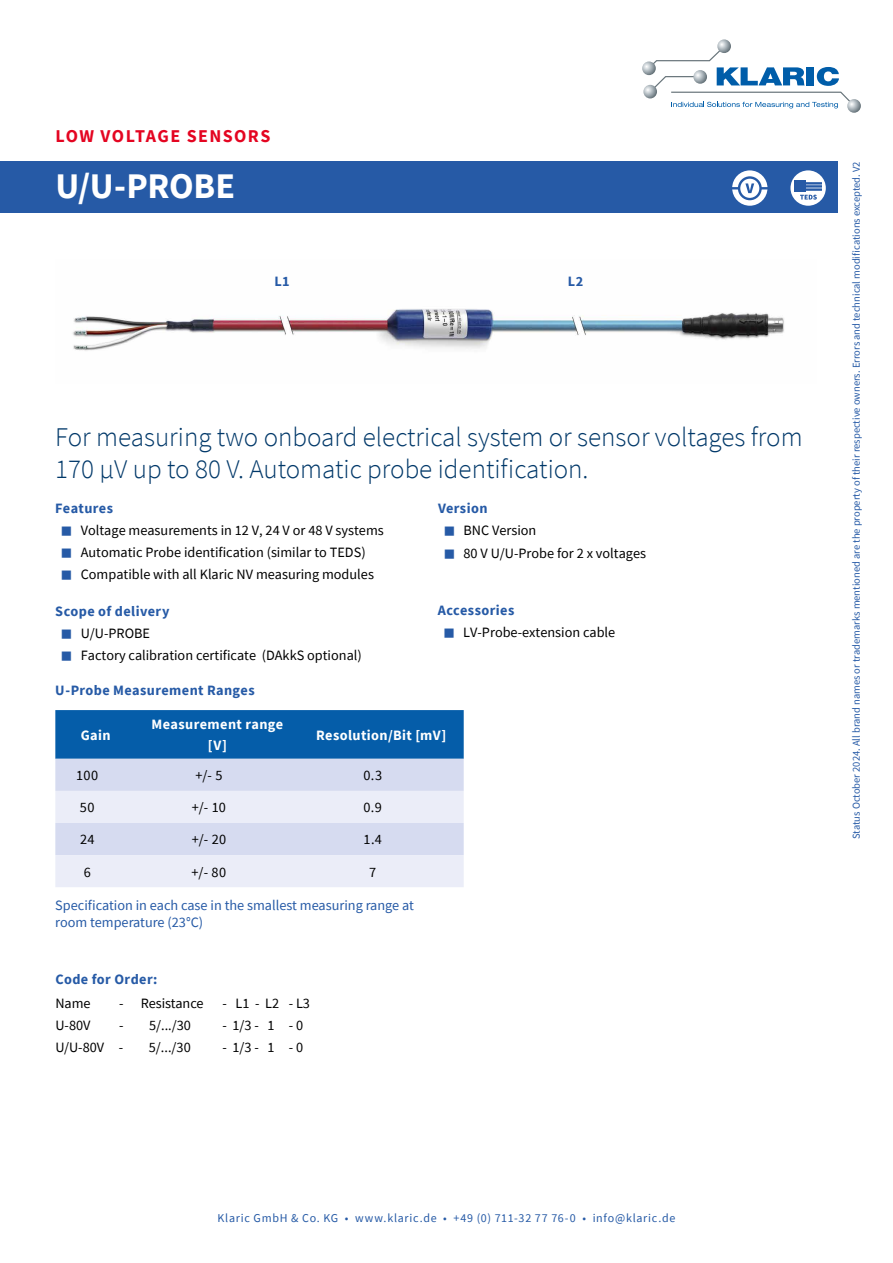
<style>
.page{position:relative;width:893px;height:1263px;background:#fff}
.page>*{position:absolute;margin:0;border:0;box-sizing:border-box;transform-origin:0 0}
.t1{font:700 36px "Source Sans Pro";letter-spacing:-.005em;color:#fff}
.t2{font:300 27px/32.4px "Source Sans Pro";color:#003869}
.t3{font:700 18px "Source Sans Pro";letter-spacing:.08em;color:#e40521}
.t4{font:14.25px "Source Sans Pro";color:#000}
.t5{font:700 14.25px "Source Sans Pro";letter-spacing:.03em;color:#265aa6}
.t6{font:14.25px/16.5px "Source Sans Pro";color:#265aa6}
.t7{font:700 14.25px/21px "Source Sans Pro";letter-spacing:.03em;color:#fff;text-align:center}
.t8{font:12px "Source Sans Pro";letter-spacing:.06em;color:#265aa6}
.t9{font:10.5px "Source Sans Pro";color:#265aa6}
.s1{font-size:11.25px;color:#265aa6}
</style>
<div class="page">
<svg style="left:642px;top:61px;width:14px;height:14px"></svg>
<svg style="left:643px;top:85px;width:14px;height:13px"></svg>
<svg style="left:717px;top:39px;width:14px;height:14px"></svg>
<svg style="left:847px;top:99px;width:14px;height:14px"></svg>
<svg style="left:647px;top:45px;width:209px;height:63px"></svg>
<div style="left:0;top:161px;width:838px;height:51px;background:#265aa6"></div>
<img style="left:72px;top:309px;width:712px;height:42px">
<svg style="left:55px;top:710px;width:409px;height:177px;background:#a4bfdf"></svg>
<svg style="left:789px;top:169px;width:39px;height:39px"></svg>
<div style="left:787px;top:167px;width:42px;height:42px;border:4px solid #265aa6;border-radius:50%"></div>
<hr style="left:804px;top:182px;width:18px;height:3px;background:#265aa6">
<hr style="left:804px;top:185px;width:18px;height:3px;background:#265aa6">
<hr style="left:804px;top:188px;width:18px;height:3px;background:#265aa6">
<div style="left:794px;top:180px;width:12px;height:12px;background:#265aa6"></div>
<svg style="left:800px;top:195px;width:17px;height:5px"></svg>
<svg style="left:730px;top:169px;width:39px;height:39px"></svg>
<div style="left:728px;top:167px;width:43px;height:42px;border:4px solid #265aa6;border-radius:50%"></div>
<hr style="left:730px;top:187px;width:40px;height:2px;background:#265aa6">
<svg style="left:739px;top:177px;width:21px;height:22px"></svg>
<div style="left:738px;top:176px;width:24px;height:24px;border:2px solid #265aa6;border-radius:50%"></div>
<svg style="left:745px;top:183px;width:9px;height:10px"></svg>
<p class="t3" style="left:55px;top:124px;width:217px">LOW VOLTAGE SENSORS</p>
<h1 class="t1" style="left:55px;top:162px;width:181px">U/U-PROBE</h1>
<p class="t5" style="left:274px;top:272px;width:17px">L1</p>
<p class="t5" style="left:568px;top:272px;width:17px">L2</p>
<h2 class="t2" style="left:55px;top:420px;width:749px">For measuring two onboard electrical system or sensor voltages from<br>170 µV up to 80 V. Automatic probe identification.</h2>
<p class="t5" style="left:55px;top:498px;width:59px">Features</p>
<p class="t4" style="left:62px;top:521px;width:324px"><span class="s1">■</span> Voltage measurements in 12 V, 24 V or 48 V systems</p>
<p class="t4" style="left:62px;top:543px;width:305px"><span class="s1">■</span> Automatic Probe identification (similar to TEDS)</p>
<p class="t4" style="left:62px;top:566px;width:314px"><span class="s1">■</span> Compatible with all Klaric NV measuring modules</p>
<p class="t5" style="left:55px;top:601px;width:116px">Scope of delivery</p>
<p class="t4" style="left:62px;top:624px;width:90px"><span class="s1">■</span> U/U-PROBE</p>
<p class="t4" style="left:62px;top:646px;width:302px"><span class="s1">■</span> Factory calibration certificate (DAkkS optional)</p>
<p class="t5" style="left:438px;top:499px;width:51px">Version</p>
<p class="t4" style="left:444px;top:522px;width:94px"><span class="s1">■</span> BNC Version</p>
<p class="t4" style="left:444px;top:544px;width:203px"><span class="s1">■</span> 80 V U/U-Probe for 2 x voltages</p>
<p class="t5" style="left:438px;top:600px;width:78px">Accessories</p>
<p class="t4" style="left:444px;top:623px;width:173px"><span class="s1">■</span> LV-Probe-extension cable</p>
<p class="t5" style="left:55px;top:680px;width:201px">U-Probe Measurement Ranges</p>
<p class="t7" style="left:81px;top:724px;width:31px">Gain</p>
<p class="t7" style="left:152px;top:714px;width:133px">Measurement range [V]</p>
<p class="t7" style="left:316px;top:724px;width:132px">Resolution/Bit [mV]</p>
<p class="t4" style="left:76px;top:766px;width:24px">100</p>
<p class="t4" style="left:195px;top:766px;width:28px">+/- 5</p>
<p class="t4" style="left:363px;top:766px;width:20px">0.3</p>
<p class="t4" style="left:80px;top:798px;width:16px">50</p>
<p class="t4" style="left:192px;top:798px;width:36px">+/- 10</p>
<p class="t4" style="left:363px;top:798px;width:20px">0.9</p>
<p class="t4" style="left:80px;top:831px;width:16px">24</p>
<p class="t4" style="left:192px;top:831px;width:36px">+/- 20</p>
<p class="t4" style="left:363px;top:831px;width:20px">1.4</p>
<p class="t4" style="left:84px;top:863px;width:9px">6</p>
<p class="t4" style="left:192px;top:863px;width:36px">+/- 80</p>
<p class="t4" style="left:369px;top:863px;width:9px">7</p>
<p class="t6" style="left:55px;top:897px;width:360px">Specification in each case in the smallest measuring range at room temperature (23°C)</p>
<p class="t5" style="left:55px;top:969px;width:104px">Code for Order:</p>
<p class="t4" style="left:55px;top:994px;width:37px">Name</p>
<p class="t4" style="left:119px;top:994px;width:86px">- Resistance</p>
<p class="t4" style="left:222px;top:994px;width:89px">- L1 - L2 - L3</p>
<p class="t4" style="left:55px;top:1016px;width:37px">U-80V</p>
<p class="t4" style="left:119px;top:1016px;width:73px">- 5/.../30</p>
<p class="t4" style="left:222px;top:1016px;width:82px">- 1/3 - 1 - 0</p>
<p class="t4" style="left:55px;top:1038px;width:69px">U/U-80V -</p>
<p class="t4" style="left:149px;top:1038px;width:43px">5/.../30</p>
<p class="t4" style="left:222px;top:1038px;width:82px">- 1/3 - 1 - 0</p>
<p class="t9" style="left:850px;top:839px;width:679px;rotate:-90deg">Status October 2024. All brand names or trademarks mentioned are the property of their respective owners. Errors and technical modifications excepted. V2</p>
<p class="t8" style="left:218px;top:1210px;width:459px">Klaric GmbH &amp; Co. KG • www.klaric.de • +49 (0) 711-32 77 76-0 • info@klaric.de</p>
</div>
